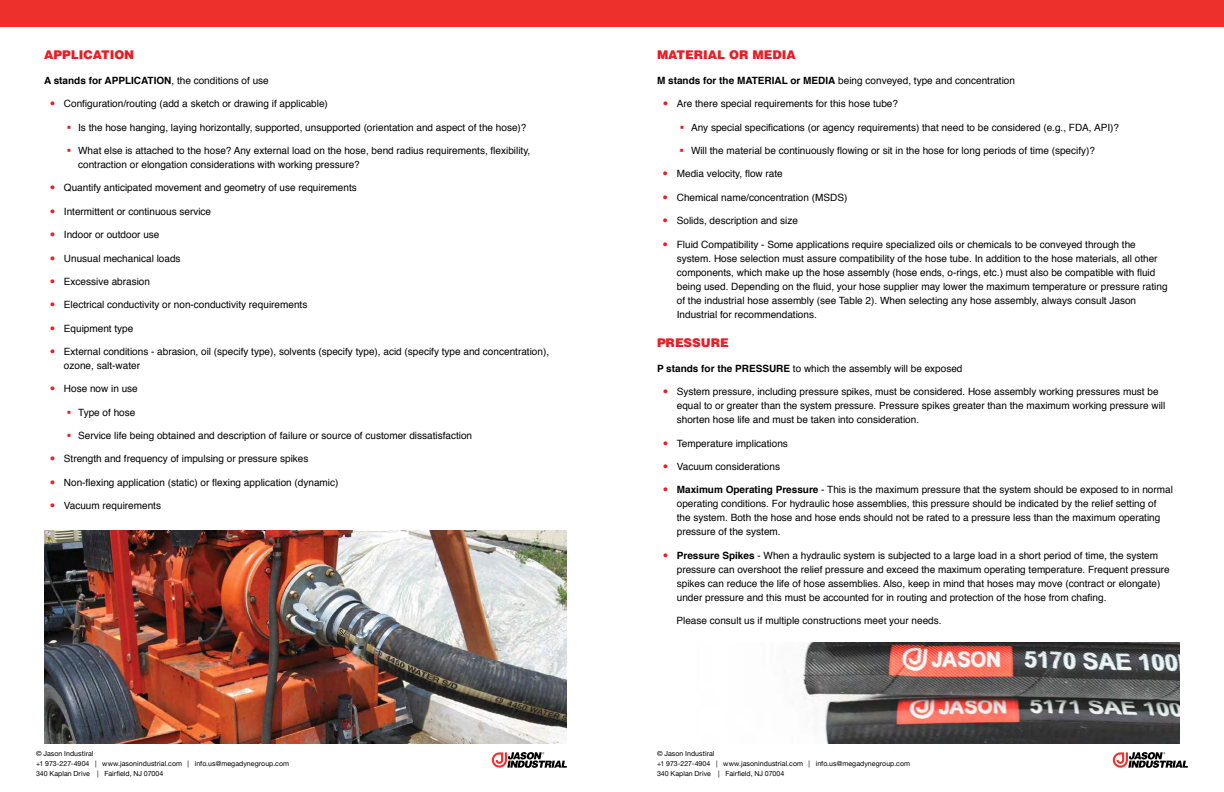
<style>
.page{position:relative;width:1224px;height:792px;background:#fff}
.page>*{position:absolute;margin:0;border:0;box-sizing:border-box;transform-origin:0 0}
.t1{font:900 12px "Helvetica LT Std";color:#ed1c24}
.t2{font:10px/14px "Helvetica";color:#000}
.t3{font:700 10px "Helvetica";color:#000}
.t4{font:7px/10px "Helvetica Neue";letter-spacing:.01em;color:#000}
.s1{font-weight:400}
.s2{font-weight:700}
</style>
<div class="page">
<div style="left:0;top:0;width:612px;height:27px;background:#ee302c"></div>
<div style="left:612px;top:0;width:612px;height:27px;background:#ee302c"></div>
<svg style="left:492px;top:752px;width:75px;height:16px"></svg>
<svg style="left:1113px;top:752px;width:75px;height:16px"></svg>
<img style="left:44px;top:530px;width:523px;height:214px">
<img style="left:802px;top:642px;width:378px;height:102px">
<p class="t1" style="left:44px;top:50px;width:92px">APPLICATION</p>
<p class="t3" style="left:44px;top:77px;width:226px">A stands for APPLICATION<span class="s1">, the conditions of use</span></p>
<p class="t2" style="left:64px;top:97px;width:265px">Con昀椀guration/routing (add a sketch or drawing if applicable)</p>
<p class="t2" style="left:78px;top:121px;width:450px">Is the hose hanging, laying horizontally, supported, unsupported (orientation and aspect of the hose)?</p>
<p class="t2" style="left:78px;top:144px;width:454px">What else is attached to the hose? Any external load on the hose, bend radius requirements, 昀氀exibility, contraction or elongation considerations with working pressure?</p>
<p class="t2" style="left:64px;top:182px;width:294px">Quantify anticipated movement and geometry of use requirements</p>
<p class="t2" style="left:64px;top:205px;width:149px">Intermittent or continuous service</p>
<p class="t2" style="left:64px;top:229px;width:97px">Indoor or outdoor use</p>
<p class="t2" style="left:64px;top:252px;width:118px">Unusual mechanical loads</p>
<p class="t2" style="left:64px;top:275px;width:88px">Excessive abrasion</p>
<p class="t2" style="left:64px;top:299px;width:245px">Electrical conductivity or non-conductivity requirements</p>
<p class="t2" style="left:64px;top:322px;width:71px">Equipment type</p>
<p class="t2" style="left:64px;top:345px;width:487px">External conditions - abrasion, oil (specify type), solvents (specify type), acid (specify type and concentration), ozone, salt-water</p>
<p class="t2" style="left:64px;top:383px;width:75px">Hose now in use</p>
<p class="t2" style="left:78px;top:406px;width:59px">Type of hose</p>
<p class="t2" style="left:78px;top:429px;width:396px">Service life being obtained and description of failure or source of customer dissatisfaction</p>
<p class="t2" style="left:64px;top:453px;width:246px">Strength and frequency of impulsing or pressure spikes</p>
<p class="t2" style="left:64px;top:476px;width:276px">Non-昀氀exing application (static) or 昀氀exing application (dynamic)</p>
<p class="t2" style="left:64px;top:500px;width:99px">Vacuum requirements</p>
<p class="t4" style="left:36px;top:749px;width:255px">© Jason Industiral<br>+1 973-227-4904 | www.jasonindustrial.com | info.us@megadynegroup.com<br>340 Kaplan Drive | Fair昀椀eld, NJ 07004</p>
<p class="t1" style="left:657px;top:50px;width:140px">MATERIAL OR MEDIA</p>
<p class="t2" style="left:657px;top:75px;width:360px"><span class="s2">M stands for the MATERIAL or MEDIA</span> being conveyed, type and concentration</p>
<p class="t2" style="left:677px;top:98px;width:223px">Are there special requirements for this hose tube?</p>
<p class="t2" style="left:691px;top:121px;width:430px">Any special speci昀椀cations (or agency requirements) that need to be considered (e.g., FDA, API)?</p>
<p class="t2" style="left:691px;top:144px;width:406px">Will the material be continuously 昀氀owing or sit in the hose for long periods of time (specify)?</p>
<p class="t2" style="left:677px;top:167px;width:107px">Media velocity, 昀氀ow rate</p>
<p class="t2" style="left:677px;top:191px;width:172px">Chemical name/concentration (MSDS)</p>
<p class="t2" style="left:677px;top:215px;width:123px">Solids, description and size</p>
<p class="t2" style="left:677px;top:238px;width:492px">Fluid Compatibility - Some applications require specialized oils or chemicals to be conveyed through the system. Hose selection must assure compatibility of the hose tube. In addition to the hose materials, all other components, which make up the hose assembly (hose ends, o-rings, etc.) must also be compatible with 昀氀uid being used. Depending on the 昀氀uid, your hose supplier may lower the maximum temperature or pressure rating of the industrial hose assembly (see Table 2). When selecting any hose assembly, always consult Jason Industrial for recommendations.</p>
<p class="t1" style="left:657px;top:338px;width:73px">PRESSURE</p>
<p class="t2" style="left:657px;top:362px;width:307px"><span class="s2">P stands for the PRESSURE</span> to which the assembly will be exposed</p>
<p class="t2" style="left:677px;top:386px;width:490px">System pressure, including pressure spikes, must be considered. Hose assembly working pressures must be equal to or greater than the system pressure. Pressure spikes greater than the maximum working pressure will shorten hose life and must be taken into consideration.</p>
<p class="t2" style="left:677px;top:437px;width:113px">Temperature implications</p>
<p class="t2" style="left:677px;top:460px;width:105px">Vacuum considerations</p>
<p class="t2" style="left:677px;top:483px;width:498px"><span class="s2">Maximum Operating Pressure</span> - This is the maximum pressure that the system should be exposed to in normal operating conditions. For hydraulic hose assemblies, this pressure should be indicated by the relief setting of<br>the system. Both the hose and hose ends should not be rated to a pressure less than the maximum operating pressure of the system.</p>
<p class="t2" style="left:677px;top:549px;width:494px"><span class="s2">Pressure Spikes</span> - When a hydraulic system is subjected to a large load in a short period of time, the system pressure can overshoot the relief pressure and exceed the maximum operating temperature. Frequent pressure spikes can reduce the life of hose assemblies. Also, keep in mind that hoses may move (contract or elongate) under pressure and this must be accounted for in routing and protection of the hose from cha昀椀ng.</p>
<p class="t2" style="left:676px;top:615px;width:267px">Please consult us if multiple constructions meet your needs.</p>
<p class="t4" style="left:657px;top:749px;width:255px">© Jason Industiral<br>+1 973-227-4904 | www.jasonindustrial.com | info.us@megadynegroup.com<br>340 Kaplan Drive | Fair昀椀eld, NJ 07004</p>
</div>
